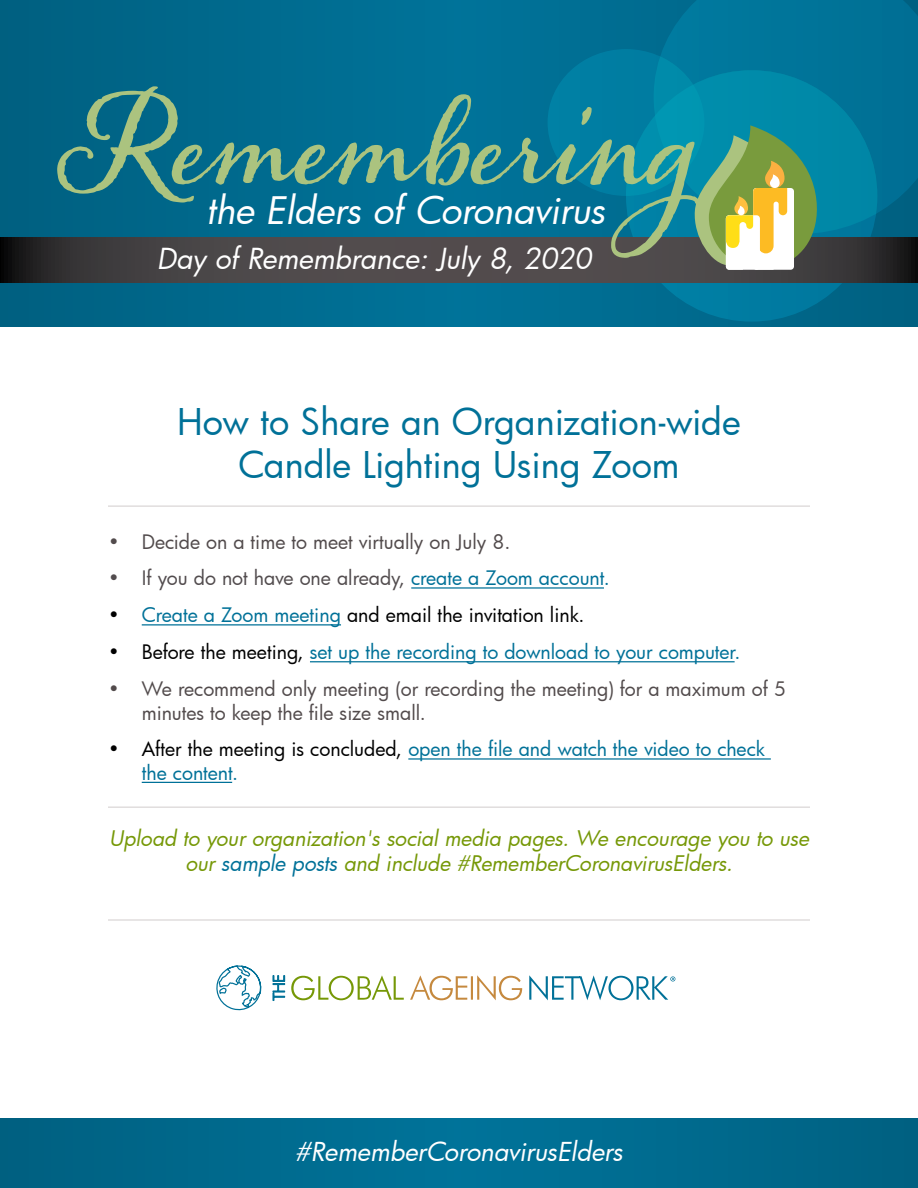
<style>
.page{position:relative;width:918px;height:1188px;background:#fff}
.page>*{position:absolute;margin:0;border:0;box-sizing:border-box;transform-origin:0 0}
.t1{font:700 121.8px "Alana";letter-spacing:.005em;color:#abc37f}
.t2{font:italic 37.05px "Futura";letter-spacing:-.005em;color:#fff}
.t3{font:36px/43.2px "Futura";color:#007198;text-align:center}
.t4{font:italic 28.35px "Futura";color:#fff}
.t5{font:italic 25.5px "Futura";letter-spacing:-.005em;color:#fff}
.t6{font:italic 21px/25.2px "Futura";color:#769807;text-align:center}
.t7{font:19.5px/23.4px "Futura";color:#007198}
.t8{font:19.5px/23.4px "Futura";color:#524b4c}
.t9{font:19.5px "Futura";letter-spacing:-.005em;color:#524c4e}
.t10{font:19.5px "Futura";color:#000}
.s1{color:#007198}
.s2{color:#000}
</style>
<div class="page">
<div style="left:0;top:0;width:918px;height:326px;background:linear-gradient(to right,#00698d,#006a8e)"></div>
<div style="left:626px;top:70px;width:251px;height:252px;background:#007ca2;border-radius:50%"></div>
<div style="left:548px;top:49px;width:156px;height:147px;background:linear-gradient(to bottom,#007ba1,#0084a7);border-radius:50%"></div>
<svg style="left:654px;top:0;width:264px;height:234px;fill:#00779c"></svg>
<div style="left:0;top:1119px;width:918px;height:69px;background:#006a8d"></div>
<svg style="left:0;top:238px;width:918px;height:45px;background:#444042"></svg>
<hr style="left:411px;top:587px;width:193px;height:2px;background:#007198">
<hr style="left:142px;top:624px;width:199px;height:2px;background:#007198">
<hr style="left:310px;top:661px;width:425px;height:1px;background:#007198">
<hr style="left:408px;top:758px;width:363px;height:2px;background:#007198">
<hr style="left:142px;top:782px;width:90px;height:1px;background:#007198">
<svg style="left:273px;top:975px;width:12px;height:26px"></svg>
<svg style="left:216px;top:965px;width:46px;height:46px"></svg>
<svg style="left:410px;top:975px;width:112px;height:25px"></svg>
<svg style="left:291px;top:975px;width:113px;height:25px"></svg>
<svg style="left:529px;top:975px;width:146px;height:25px"></svg>
<svg style="left:693px;top:125px;width:128px;height:145px;background:#85ab7b"></svg>
<hr style="left:108px;top:505px;width:702px;height:2px;background:#e0dddd">
<hr style="left:108px;top:919px;width:702px;height:2px;background:#e0dddd">
<hr style="left:108px;top:806px;width:702px;height:2px;background:#e0dddd">
<h1 class="t1" style="left:58px;top:70px;width:636px">Remembering</h1>
<h2 class="t2" style="left:206px;top:185px;width:400px">the Elders of Coronavirus</h2>
<h3 class="t4" style="left:157px;top:240px;width:436px">Day of Remembrance: July 8, 2020</h3>
<h3 class="t3" style="left:177px;top:399px;width:565px">How to Share an Organization-wide<br>Candle Lighting Using Zoom</h3>
<p class="t8" style="left:108px;top:529px;width:404px">• Decide on a time to meet virtually on July 8.</p>
<p class="t9" style="left:108px;top:565px;width:503px">• If you do not have one already, <span class="s1">create a Zoom account.</span></p>
<p class="t10" style="left:108px;top:602px;width:478px">• <span class="s1">Create a Zoom meeting</span> and email the invitation link.</p>
<p class="t7" style="left:108px;top:640px;width:634px"><span class="s2">• Before the meeting,</span> set up the recording to download to your computer.</p>
<p class="t8" style="left:142px;top:677px;width:646px;text-indent:-34px">• We recommend only meeting (or recording the meeting) for a maximum of 5 minutes to keep the file size small.</p>
<p class="t7" style="left:142px;top:737px;width:625px;text-indent:-34px"><span class="s2">• After the meeting is concluded,</span> open the file and watch the video to check the content.</p>
<p class="t6" style="left:109px;top:825px;width:701px">Upload to your organization's social media pages. We encourage you to use our <span class="s1">sample posts</span> and include #RememberCoronavirusElders.</p>
<h3 class="t5" style="left:295px;top:1135px;width:329px">#RememberCoronavirusElders</h3>
</div>
